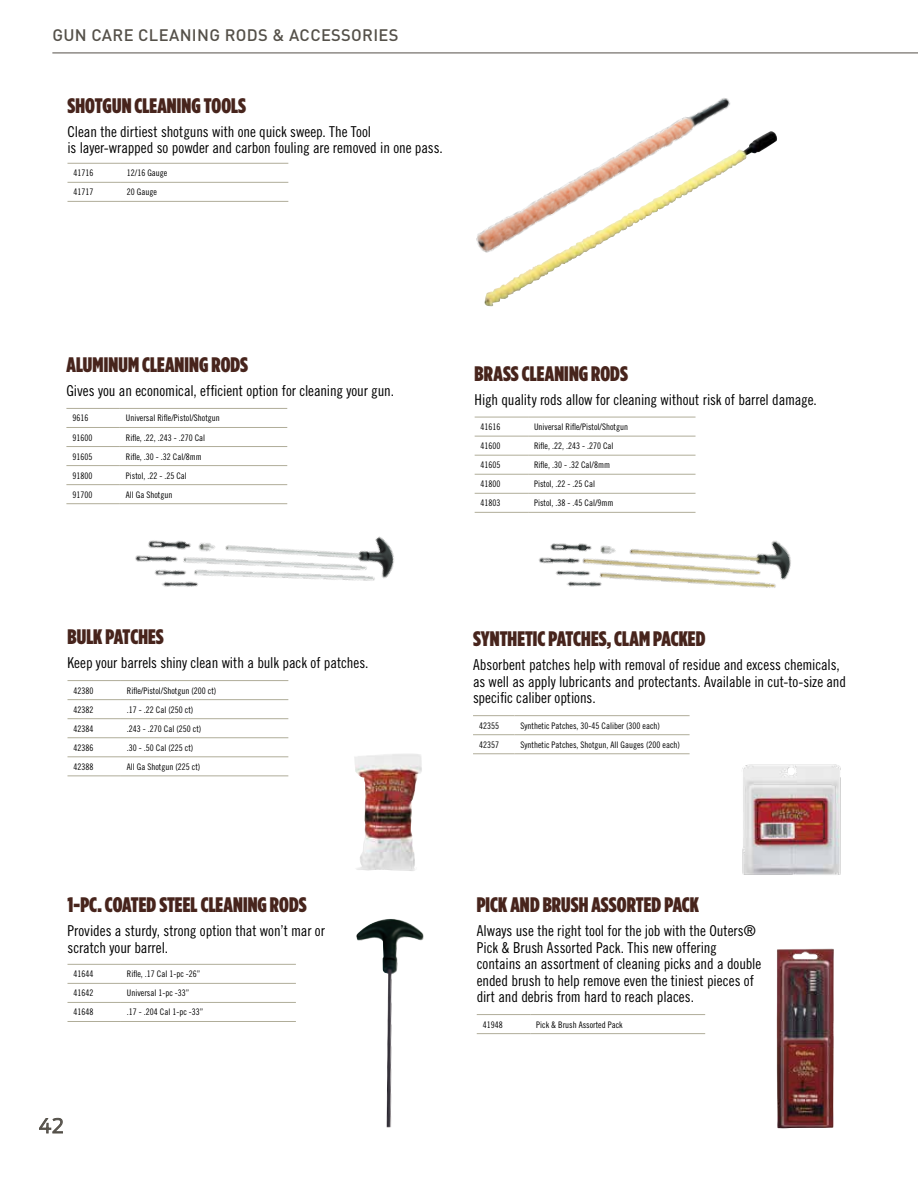
<style>
.page{position:relative;width:918px;height:1188px;background:#fff}
.page>*{position:absolute;margin:0;border:0;box-sizing:border-box;transform-origin:0 0}
.t1{font:21px "Gotham Condensed X Black";color:#47241c}
.t2{font:300 19.5px "Antenna";color:#545049}
.t3{font:500 16.5px "DIN";letter-spacing:.02em;color:#545049}
.t4{font:15px/16.5px "Trade Gothic Cond Eighteen";letter-spacing:-.005em;color:#000}
.t5{font:9px "Trade Gothic Cond Eighteen";color:#000}
</style>
<div class="page">
<hr style="left:121px;top:680px;width:167px;height:1px;background:#b0ad99">
<hr style="left:121px;top:699px;width:167px;height:1px;background:#b0ad99">
<hr style="left:121px;top:718px;width:167px;height:1px;background:#b0ad99">
<hr style="left:121px;top:738px;width:167px;height:1px;background:#b0ad99">
<hr style="left:121px;top:757px;width:167px;height:1px;background:#b0ad99">
<hr style="left:121px;top:776px;width:167px;height:1px;background:#b0ad99">
<hr style="left:68px;top:680px;width:53px;height:1px;background:#b0ad99">
<hr style="left:68px;top:699px;width:53px;height:1px;background:#b0ad99">
<hr style="left:68px;top:718px;width:53px;height:1px;background:#b0ad99">
<hr style="left:68px;top:738px;width:53px;height:1px;background:#b0ad99">
<hr style="left:68px;top:757px;width:53px;height:1px;background:#b0ad99">
<hr style="left:68px;top:776px;width:53px;height:1px;background:#b0ad99">
<hr style="left:121px;top:964px;width:175px;height:1px;background:#b0ad99">
<hr style="left:121px;top:983px;width:175px;height:1px;background:#b0ad99">
<hr style="left:121px;top:1002px;width:175px;height:1px;background:#b0ad99">
<hr style="left:121px;top:1021px;width:175px;height:1px;background:#b0ad99">
<hr style="left:68px;top:964px;width:53px;height:1px;background:#b0ad99">
<hr style="left:68px;top:983px;width:53px;height:1px;background:#b0ad99">
<hr style="left:68px;top:1002px;width:53px;height:1px;background:#b0ad99">
<hr style="left:68px;top:1021px;width:53px;height:1px;background:#b0ad99">
<hr style="left:121px;top:163px;width:167px;height:1px;background:#b0ad99">
<hr style="left:121px;top:182px;width:167px;height:1px;background:#b0ad99">
<hr style="left:121px;top:201px;width:167px;height:1px;background:#b0ad99">
<hr style="left:68px;top:163px;width:53px;height:1px;background:#b0ad99">
<hr style="left:68px;top:182px;width:53px;height:1px;background:#b0ad99">
<hr style="left:68px;top:201px;width:53px;height:1px;background:#b0ad99">
<hr style="left:120px;top:408px;width:167px;height:1px;background:#b0ad99">
<hr style="left:120px;top:427px;width:167px;height:1px;background:#b0ad99">
<hr style="left:120px;top:446px;width:167px;height:1px;background:#b0ad99">
<hr style="left:120px;top:465px;width:167px;height:1px;background:#b0ad99">
<hr style="left:120px;top:484px;width:167px;height:1px;background:#b0ad99">
<hr style="left:120px;top:503px;width:167px;height:1px;background:#b0ad99">
<hr style="left:66px;top:408px;width:54px;height:1px;background:#b0ad99">
<hr style="left:66px;top:427px;width:54px;height:1px;background:#b0ad99">
<hr style="left:66px;top:446px;width:54px;height:1px;background:#b0ad99">
<hr style="left:66px;top:465px;width:54px;height:1px;background:#b0ad99">
<hr style="left:66px;top:484px;width:54px;height:1px;background:#b0ad99">
<hr style="left:66px;top:503px;width:54px;height:1px;background:#b0ad99">
<hr style="left:528px;top:417px;width:168px;height:1px;background:#b0ad99">
<hr style="left:528px;top:436px;width:168px;height:1px;background:#b0ad99">
<hr style="left:528px;top:455px;width:168px;height:1px;background:#b0ad99">
<hr style="left:528px;top:474px;width:168px;height:1px;background:#b0ad99">
<hr style="left:528px;top:493px;width:168px;height:1px;background:#b0ad99">
<hr style="left:528px;top:512px;width:168px;height:1px;background:#b0ad99">
<hr style="left:475px;top:417px;width:53px;height:1px;background:#b0ad99">
<hr style="left:475px;top:436px;width:53px;height:1px;background:#b0ad99">
<hr style="left:475px;top:455px;width:53px;height:1px;background:#b0ad99">
<hr style="left:475px;top:474px;width:53px;height:1px;background:#b0ad99">
<hr style="left:475px;top:493px;width:53px;height:1px;background:#b0ad99">
<hr style="left:475px;top:512px;width:53px;height:1px;background:#b0ad99">
<hr style="left:515px;top:715px;width:175px;height:1px;background:#b0ad99">
<hr style="left:515px;top:734px;width:175px;height:1px;background:#b0ad99">
<hr style="left:515px;top:754px;width:175px;height:1px;background:#b0ad99">
<hr style="left:473px;top:715px;width:42px;height:1px;background:#b0ad99">
<hr style="left:473px;top:734px;width:42px;height:1px;background:#b0ad99">
<hr style="left:473px;top:754px;width:42px;height:1px;background:#b0ad99">
<hr style="left:530px;top:1014px;width:175px;height:1px;background:#b0ad99">
<hr style="left:530px;top:1033px;width:175px;height:1px;background:#b0ad99">
<hr style="left:477px;top:1014px;width:53px;height:1px;background:#b0ad99">
<hr style="left:477px;top:1033px;width:53px;height:1px;background:#b0ad99">
<img style="left:441px;top:52px;width:321px;height:255px">
<img style="left:128px;top:503px;width:266px;height:84px">
<img style="left:532px;top:511px;width:259px;height:77px">
<img style="left:354px;top:754px;width:50px;height:117px">
<img style="left:742px;top:764px;width:99px;height:111px">
<img style="left:356px;top:919px;width:68px;height:209px">
<img style="left:777px;top:949px;width:57px;height:180px">
<hr style="left:52px;top:53px;width:866px;height:1px;background:#545049">
<img style="left:484px;top:131px;width:286px;height:175px">
<svg style="left:39px;top:1118px;width:24px;height:16px"></svg>
<p class="t3" style="left:52px;top:24px;width:348px">GUN CARE CLEANING RODS &amp; ACCESSORIES</p>
<h1 class="t1" style="left:68px;top:93px;width:180px">SHOTGUN CLEANING TOOLS</h1>
<p class="t4" style="left:68px;top:123px;width:377px">Clean the dirtiest shotguns with one quick sweep. The Tool<br>is layer-wrapped so powder and carbon fouling are removed in one pass.</p>
<p class="t5" style="left:74px;top:168px;width:21px">41716</p>
<p class="t5" style="left:127px;top:168px;width:42px">12/16 Gauge</p>
<p class="t5" style="left:74px;top:187px;width:21px">41717</p>
<p class="t5" style="left:127px;top:187px;width:31px">20 Gauge</p>
<h1 class="t1" style="left:66px;top:352px;width:183px">ALUMINUM CLEANING RODS</h1>
<p class="t4" style="left:66px;top:382px;width:329px">Gives you an economical, efficient option for cleaning your gun.</p>
<p class="t5" style="left:72px;top:413px;width:17px">9616</p>
<p class="t5" style="left:126px;top:413px;width:95px">Universal Rifle/Pistol/Shotgun</p>
<p class="t5" style="left:72px;top:432px;width:21px">91600</p>
<p class="t5" style="left:126px;top:432px;width:81px">Rifle, .22, .243 - .270 Cal</p>
<p class="t5" style="left:72px;top:451px;width:21px">91605</p>
<p class="t5" style="left:126px;top:451px;width:77px">Rifle, .30 - .32 Cal/8mm</p>
<p class="t5" style="left:72px;top:470px;width:21px">91800</p>
<p class="t5" style="left:126px;top:470px;width:62px">Pistol, .22 - .25 Cal</p>
<p class="t5" style="left:72px;top:489px;width:21px">91700</p>
<p class="t5" style="left:126px;top:489px;width:48px">All Ga Shotgun</p>
<h1 class="t1" style="left:68px;top:624px;width:98px">BULK PATCHES</h1>
<p class="t4" style="left:68px;top:655px;width:303px">Keep your barrels shiny clean with a bulk pack of patches.</p>
<p class="t5" style="left:74px;top:685px;width:21px">42380</p>
<p class="t5" style="left:127px;top:685px;width:91px">Rifle/Pistol/Shotgun (200 ct)</p>
<p class="t5" style="left:74px;top:704px;width:21px">42382</p>
<p class="t5" style="left:127px;top:704px;width:68px">.17 - .22 Cal (250 ct)</p>
<p class="t5" style="left:74px;top:723px;width:21px">42384</p>
<p class="t5" style="left:127px;top:723px;width:76px">.243 - .270 Cal (250 ct)</p>
<p class="t5" style="left:74px;top:742px;width:21px">42386</p>
<p class="t5" style="left:127px;top:742px;width:68px">.30 - .50 Cal (225 ct)</p>
<p class="t5" style="left:74px;top:761px;width:21px">42388</p>
<p class="t5" style="left:127px;top:761px;width:75px">All Ga Shotgun (225 ct)</p>
<h1 class="t1" style="left:68px;top:892px;width:241px">1-PC. COATED STEEL CLEANING RODS</h1>
<p class="t4" style="left:68px;top:922px;width:259px">Provides a sturdy, strong option that won’t mar or scratch your barrel.</p>
<p class="t5" style="left:74px;top:969px;width:21px">41644</p>
<p class="t5" style="left:127px;top:969px;width:75px">Rifle, .17 Cal 1-pc -26”</p>
<p class="t5" style="left:74px;top:988px;width:21px">41642</p>
<p class="t5" style="left:127px;top:988px;width:64px">Universal 1-pc -33”</p>
<p class="t5" style="left:74px;top:1007px;width:21px">41648</p>
<p class="t5" style="left:127px;top:1007px;width:78px">.17 - .204 Cal 1-pc -33”</p>
<h2 class="t2" style="left:38px;top:1114px;width:27px">42</h2>
<h1 class="t1" style="left:475px;top:361px;width:155px">BRASS CLEANING RODS</h1>
<p class="t4" style="left:475px;top:391px;width:344px">High quality rods allow for cleaning without risk of barrel damage.</p>
<p class="t5" style="left:481px;top:422px;width:21px">41616</p>
<p class="t5" style="left:534px;top:422px;width:95px">Universal Rifle/Pistol/Shotgun</p>
<p class="t5" style="left:481px;top:441px;width:21px">41600</p>
<p class="t5" style="left:534px;top:441px;width:81px">Rifle, .22, .243 - .270 Cal</p>
<p class="t5" style="left:481px;top:460px;width:21px">41605</p>
<p class="t5" style="left:534px;top:460px;width:77px">Rifle, .30 - .32 Cal/8mm</p>
<p class="t5" style="left:481px;top:479px;width:21px">41800</p>
<p class="t5" style="left:534px;top:479px;width:62px">Pistol, .22 - .25 Cal</p>
<p class="t5" style="left:481px;top:498px;width:21px">41803</p>
<p class="t5" style="left:534px;top:498px;width:81px">Pistol, .38 - .45 Cal/9mm</p>
<h1 class="t1" style="left:473px;top:627px;width:234px">SYNTHETIC PATCHES, CLAM PACKED</h1>
<p class="t4" style="left:473px;top:657px;width:375px">Absorbent patches help with removal of residue and excess chemicals, as well as apply lubricants and protectants. Available in cut-to-size and specific caliber options.</p>
<p class="t5" style="left:479px;top:720px;width:21px">42355</p>
<p class="t5" style="left:521px;top:720px;width:141px">Synthetic Patches, 30-45 Caliber (300 each)</p>
<p class="t5" style="left:479px;top:739px;width:21px">42357</p>
<p class="t5" style="left:521px;top:739px;width:161px">Synthetic Patches, Shotgun, All Gauges (200 each)</p>
<h1 class="t1" style="left:477px;top:892px;width:224px">PICK AND BRUSH ASSORTED PACK</h1>
<p class="t4" style="left:477px;top:922px;width:286px">Always use the right tool for the job with the Outers® Pick &amp; Brush Assorted Pack. This new offering contains an assortment of cleaning picks and a double ended brush to help remove even the tiniest pieces of dirt and debris from hard to reach places.</p>
<p class="t5" style="left:483px;top:1019px;width:21px">41948</p>
<p class="t5" style="left:536px;top:1019px;width:88px">Pick &amp; Brush Assorted Pack</p>
</div>
